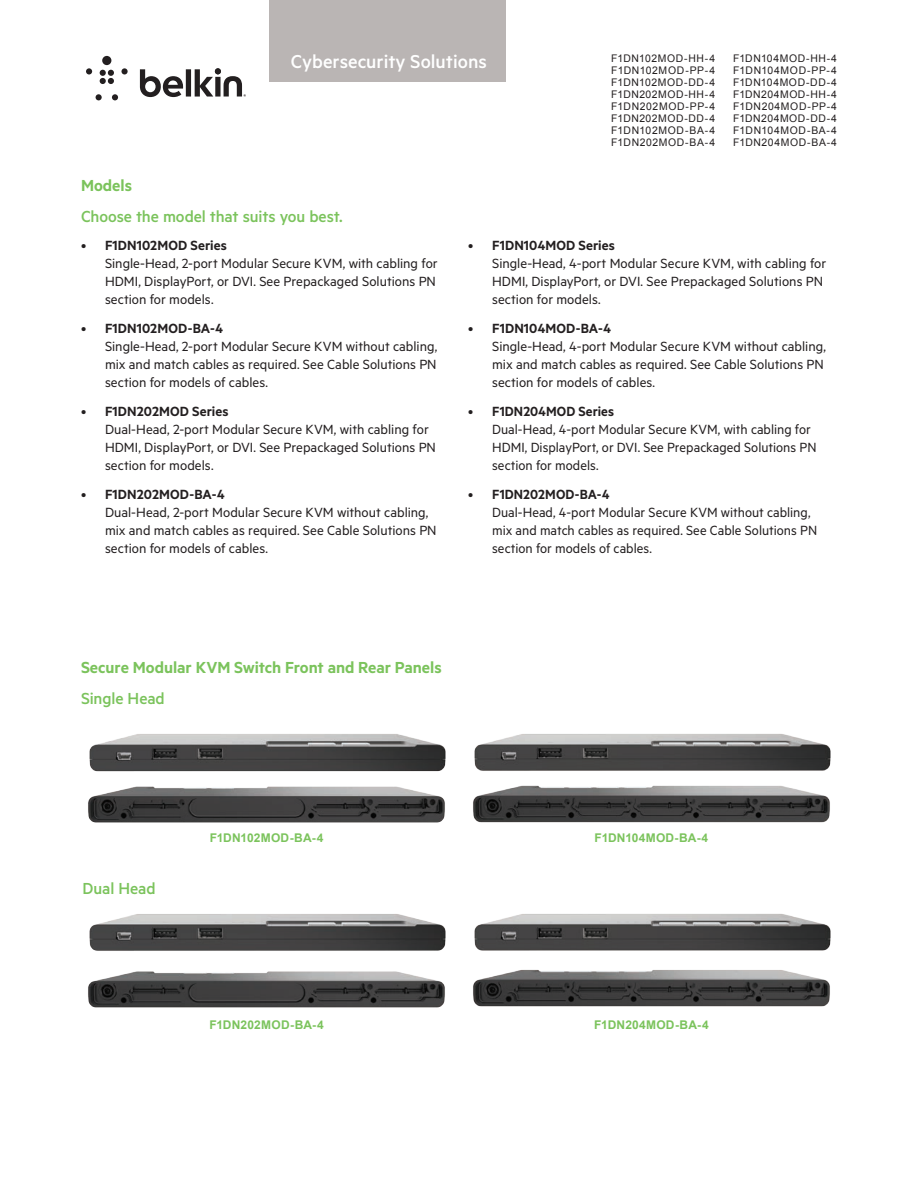
<style>
.page{position:relative;width:918px;height:1188px;background:#fff}
.page>*{position:absolute;margin:0;border:0;box-sizing:border-box;transform-origin:0 0}
.t1{font:500 21px "Metric";color:#fff}
.Body{font:500 18px "Metric";letter-spacing:-.005em;color:#7bc35c}
.Body-2{font:600 18px "Metric";letter-spacing:-.005em;color:#7bc35c}
.t2{font:15px/18px "Metric";color:#231f20}
.Model_Num_Blue{font:700 12px "Arial";letter-spacing:.015em;color:#7bc35c}
.t3{font:10.5px/12px "Arial";letter-spacing:.055em;color:#231f20;text-align:justify}
.s1{font-weight:600}
</style>
<div class="page">
<div style="left:102px;top:56px;width:9px;height:9px;background:#231f20;border-radius:50%"></div>
<svg style="left:86px;top:68px;width:6px;height:6px"></svg>
<div style="left:121px;top:68px;width:7px;height:6px;background:#231f20;border-radius:50%"></div>
<svg style="left:100px;top:70px;width:14px;height:14px"></svg>
<svg style="left:96px;top:94px;width:6px;height:6px"></svg>
<svg style="left:112px;top:94px;width:6px;height:6px"></svg>
<svg style="left:140px;top:68px;width:106px;height:29px"></svg>
<div style="left:269px;top:0;width:237px;height:82px;background:#bab5b4"></div>
<img style="left:89px;top:914px;width:357px;height:37px">
<img style="left:474px;top:734px;width:357px;height:37px">
<img style="left:474px;top:914px;width:357px;height:37px">
<img style="left:88px;top:786px;width:357px;height:37px">
<img style="left:473px;top:785px;width:357px;height:38px">
<img style="left:473px;top:970px;width:357px;height:37px">
<img style="left:88px;top:971px;width:357px;height:37px">
<img style="left:89px;top:734px;width:357px;height:38px">
<p class="Body-2" style="left:81px;top:175px;width:53px">Models</p>
<h1 class="t1" style="left:291px;top:49px;width:197px">Cybersecurity Solutions</h1>
<p class="t3" style="left:611px;top:52px;width:105px">F1DN102MOD-HH-4<br>F1DN102MOD-PP-4<br>F1DN102MOD-DD-4<br>F1DN202MOD-HH-4<br>F1DN202MOD-PP-4<br>F1DN202MOD-DD-4<br>F1DN102MOD-BA-4<br>F1DN202MOD-BA-4</p>
<p class="t3" style="left:733px;top:52px;width:105px">F1DN104MOD-HH-4<br>F1DN104MOD-PP-4<br>F1DN104MOD-DD-4<br>F1DN204MOD-HH-4<br>F1DN204MOD-PP-4<br>F1DN204MOD-DD-4<br>F1DN104MOD-BA-4<br>F1DN204MOD-BA-4</p>
<p class="Body" style="left:81px;top:206px;width:263px">Choose the model that suits you best.</p>
<p class="t2" style="left:105px;top:236px;width:334px;text-indent:-24px">• <span class="s1">F1DN102MOD Series<br></span>Single-Head, 2-port Modular Secure KVM, with cabling for HDMI, DisplayPort, or DVI. See Prepackaged Solutions PN section for models.</p>
<p class="t2" style="left:105px;top:319px;width:334px;text-indent:-24px">• <span class="s1">F1DN102MOD-BA-4<br></span>Single-Head, 2-port Modular Secure KVM without cabling, mix and match cables as required. See Cable Solutions PN section for models of cables.</p>
<p class="t2" style="left:105px;top:402px;width:332px;text-indent:-24px">• <span class="s1">F1DN202MOD Series<br></span>Dual-Head, 2-port Modular Secure KVM, with cabling for HDMI, DisplayPort, or DVI. See Prepackaged Solutions PN section for models.</p>
<p class="t2" style="left:105px;top:485px;width:333px;text-indent:-24px">• <span class="s1">F1DN202MOD-BA-4<br></span>Dual-Head, 2-port Modular Secure KVM without cabling, mix and match cables as required. See Cable Solutions PN section for models of cables.</p>
<p class="t2" style="left:492px;top:236px;width:336px;text-indent:-24px">• <span class="s1">F1DN104MOD Series<br></span>Single-Head, 4-port Modular Secure KVM, with cabling for HDMI, DisplayPort, or DVI. See Prepackaged Solutions PN section for models.</p>
<p class="t2" style="left:492px;top:319px;width:335px;text-indent:-24px">• <span class="s1">F1DN104MOD-BA-4<br></span>Single-Head, 4-port Modular Secure KVM without cabling, mix and match cables as required. See Cable Solutions PN section for models of cables.</p>
<p class="t2" style="left:492px;top:402px;width:326px;text-indent:-24px">• <span class="s1">F1DN204MOD Series<br></span>Dual-Head, 4-port Modular Secure KVM, with cabling for HDMI, DisplayPort, or DVI. See Prepackaged Solutions PN section for models.</p>
<p class="t2" style="left:492px;top:485px;width:327px;text-indent:-24px">• <span class="s1">F1DN202MOD-BA-4<br></span>Dual-Head, 4-port Modular Secure KVM without cabling, mix and match cables as required. See Cable Solutions PN section for models of cables.</p>
<p class="Body-2" style="left:81px;top:657px;width:362px">Secure Modular KVM Switch Front and Rear Panels</p>
<p class="Body" style="left:81px;top:688px;width:85px">Single Head</p>
<p class="Body" style="left:83px;top:878px;width:75px">Dual Head</p>
<p class="Model_Num_Blue" style="left:210px;top:830px;width:115px">F1DN102MOD-BA-4</p>
<p class="Model_Num_Blue" style="left:209px;top:1017px;width:116px">F1DN202MOD-BA-4</p>
<p class="Model_Num_Blue" style="left:595px;top:830px;width:115px">F1DN104MOD-BA-4</p>
<p class="Model_Num_Blue" style="left:594px;top:1017px;width:116px">F1DN204MOD-BA-4</p>
</div>
